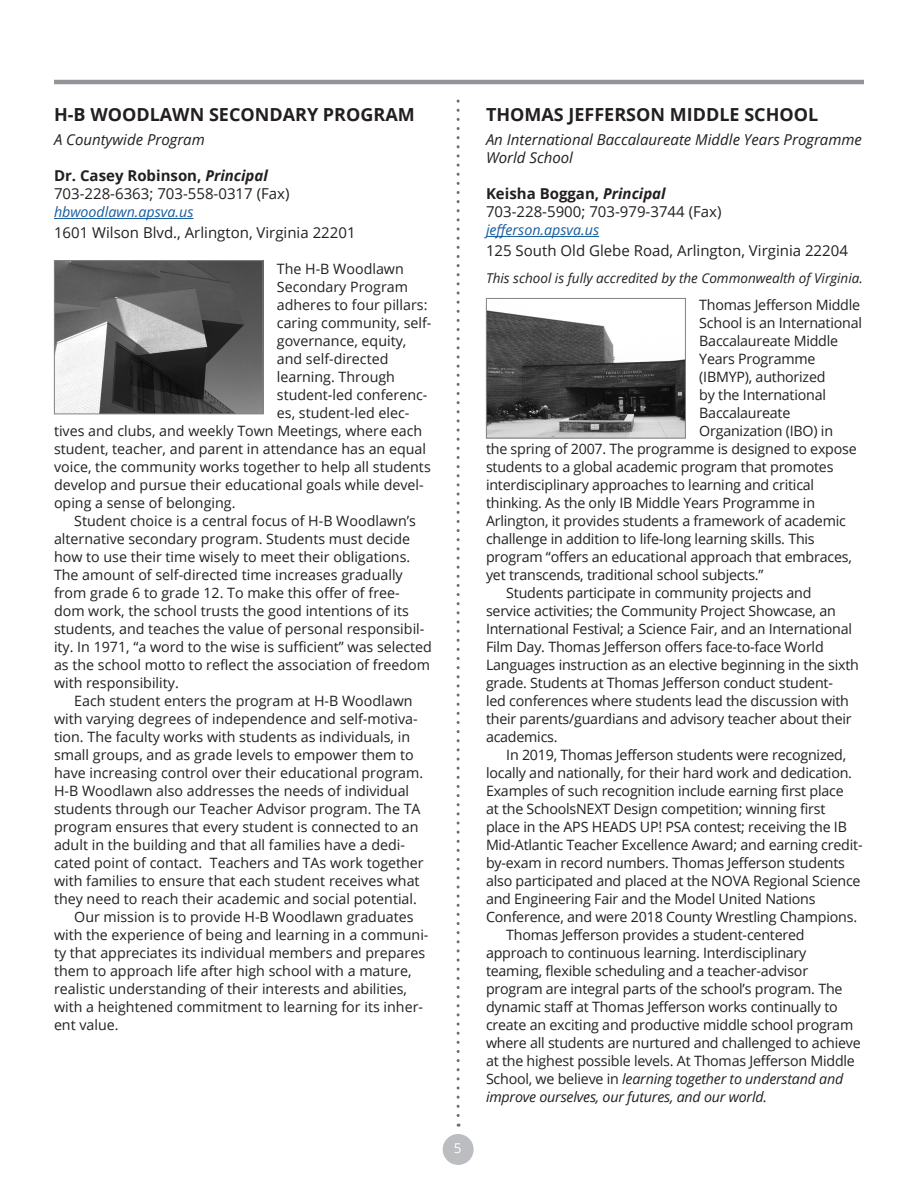
<style>
.page{position:relative;width:918px;height:1188px;background:#fff}
.page>*{position:absolute;margin:0;border:0;box-sizing:border-box;transform-origin:0 0}
.header_2{font:700 18px "Open Sans";color:#231f20}
.header_4{font:15px "Open Sans";color:#231f20}
.header_4-2{font:italic 15px/18px "Open Sans";color:#231f20}
.header_4-3{font:700 15px "Open Sans";color:#231f20}
.t1{font:14.25px/18px "Open Sans";letter-spacing:-.015em;color:#231f20}
.header_4-4{font:italic 14.25px "Open Sans";color:#175d9e}
.header_4-5{font:italic 13.5px "Open Sans";color:#231f20}
.t2{font:13.5px "Open Sans";color:#fff}
.s1{font-style:italic}
</style>
<div class="page">
<svg style="left:457px;top:99px;width:3px;height:1028px"></svg>
<div style="left:443px;top:1134px;width:31px;height:31px;background:#bcbdc0;border-radius:50%"></div>
<hr style="left:54px;top:218px;width:140px;height:1px;background:#175d9e">
<img style="left:56px;top:262px;width:205px;height:150px">
<div style="left:54px;top:260px;width:209px;height:154px;border:1px solid #808285"></div>
<hr style="left:486px;top:236px;width:113px;height:1px;background:#175d9e">
<img style="left:488px;top:310px;width:196px;height:126px">
<div style="left:486px;top:298px;width:200px;height:140px;border:1px solid #808285"></div>
<hr style="left:54px;top:80px;width:810px;height:4px;background:#939598">
<p class="header_2" style="left:54px;top:101px;width:362px">H-B WOODLAWN SECONDARY PROGRAM</p>
<p class="header_4-2" style="left:54px;top:131px;width:152px">A Countywide Program</p>
<p class="header_4-3" style="left:54px;top:165px;width:215px">Dr. Casey Robinson, <span class="s1">Principal</span></p>
<p class="header_4" style="left:54px;top:184px;width:237px">703-228-6363; 703-558-0317 (Fax)</p>
<p class="header_4-4" style="left:54px;top:202px;width:141px">hbwoodlawn.apsva.us</p>
<p class="header_4" style="left:54px;top:223px;width:303px">1601 Wilson Blvd., Arlington, Virginia 22201</p>
<p class="t1" style="left:277px;top:260px;width:128px">The H-B Woodlawn</p>
<p class="t1" style="left:277px;top:278px;width:133px">Secondary Program</p>
<p class="t1" style="left:277px;top:296px;width:152px">adheres to four pillars:</p>
<p class="t1" style="left:277px;top:314px;width:156px">caring community, self-</p>
<p class="t1" style="left:277px;top:332px;width:131px">governance, equity,</p>
<p class="t1" style="left:277px;top:350px;width:113px">and self-directed</p>
<p class="t1" style="left:277px;top:368px;width:120px">learning. Through</p>
<p class="t1" style="left:277px;top:386px;width:152px">student-led conferenc-</p>
<p class="t1" style="left:277px;top:404px;width:134px">es, student-led elec-</p>
<p class="t1" style="left:54px;top:422px;width:370px">tives and clubs, and weekly Town Meetings, where each</p>
<p class="t1" style="left:54px;top:440px;width:374px">student, teacher, and parent in attendance has an equal</p>
<p class="t1" style="left:54px;top:458px;width:378px">voice, the community works together to help all students</p>
<p class="t1" style="left:54px;top:476px;width:371px">develop and pursue their educational goals while devel-</p>
<p class="t1" style="left:54px;top:494px;width:183px">oping a sense of belonging.</p>
<p class="t1" style="left:54px;top:512px;width:380px;text-indent:20px">Student choice is a central focus of H-B Woodlawn’s alternative secondary program. Students must decide how to use their time wisely to meet their obligations.<br>The amount of self-directed time increases gradually from grade 6 to grade 12. To make this offer of free&shy;dom work, the school trusts the good intentions of its students, and teaches the value of personal responsibil&shy;ity. In 1971, “a word to the wise is sufficient” was selected as the school motto to reflect the association of freedom with responsibility.</p>
<p class="t1" style="left:54px;top:692px;width:371px;text-indent:20px">Each student enters the program at H-B Woodlawn with varying degrees of independence and self-motiva&shy;tion. The faculty works with students as individuals, in small groups, and as grade levels to empower them to have increasing control over their educational program.<br>H-B Woodlawn also addresses the needs of individual students through our Teacher Advisor program. The TA program ensures that every student is connected to an adult in the building and that all families have a dedi&shy;cated point of contact. Teachers and TAs work together with families to ensure that each student receives what they need to reach their academic and social potential.</p>
<p class="t1" style="left:54px;top:908px;width:376px;text-indent:20px">Our mission is to provide H-B Woodlawn graduates with the experience of being and learning in a communi&shy;ty that appreciates its individual members and prepares them to approach life after high school with a mature, realistic understanding of their interests and abilities, with a heightened commitment to learning for its inher&shy;ent value.</p>
<p class="t2" style="left:454px;top:1138px;width:9px">5</p>
<p class="header_2" style="left:486px;top:101px;width:334px">THOMAS JEFFERSON MIDDLE SCHOOL</p>
<p class="header_4-2" style="left:486px;top:131px;width:377px">An International Baccalaureate Middle Years Programme<br>World School</p>
<p class="header_4-3" style="left:486px;top:183px;width:181px">Keisha Boggan, <span class="s1">Principal</span></p>
<p class="header_4" style="left:486px;top:202px;width:237px">703-228-5900; 703-979-3744 (Fax)</p>
<p class="header_4-4" style="left:486px;top:220px;width:115px">jefferson.apsva.us</p>
<p class="header_4" style="left:486px;top:241px;width:363px">125 South Old Glebe Road, Arlington, Virginia 22204</p>
<p class="header_4-5" style="left:486px;top:269px;width:378px">This school is fully accredited by the Commonwealth of Virginia.</p>
<p class="t1" style="left:699px;top:296px;width:162px">Thomas Jefferson Middle</p>
<p class="t1" style="left:699px;top:314px;width:164px">School is an International</p>
<p class="t1" style="left:699px;top:332px;width:140px">Baccalaureate Middle</p>
<p class="t1" style="left:699px;top:350px;width:118px">Years Programme</p>
<p class="t1" style="left:699px;top:368px;width:128px">(IBMYP), authorized</p>
<p class="t1" style="left:699px;top:386px;width:128px">by the International</p>
<p class="t1" style="left:699px;top:404px;width:93px">Baccalaureate</p>
<p class="t1" style="left:699px;top:422px;width:135px">Organization (IBO) in</p>
<p class="t1" style="left:486px;top:440px;width:372px">the spring of 2007. The programme is designed to expose</p>
<p class="t1" style="left:486px;top:458px;width:349px">students to a global academic program that promotes</p>
<p class="t1" style="left:486px;top:476px;width:330px">interdisciplinary approaches to learning and critical</p>
<p class="t1" style="left:486px;top:494px;width:331px">thinking. As the only IB Middle Years Programme in</p>
<p class="t1" style="left:486px;top:512px;width:361px">Arlington, it provides students a framework of academic</p>
<p class="t1" style="left:486px;top:530px;width:330px">challenge in addition to life-long learning skills. This</p>
<p class="t1" style="left:486px;top:548px;width:367px">program “offers an educational approach that embraces,</p>
<p class="t1" style="left:486px;top:566px;width:279px">yet transcends, traditional school subjects.”</p>
<p class="t1" style="left:486px;top:584px;width:375px;text-indent:20px">Students participate in community projects and service activities; the Community Project Showcase, an International Festival; a Science Fair, and an International Film Day. Thomas Jefferson offers face-to-face World Languages instruction as an elective beginning in the sixth grade. Students at Thomas Jefferson conduct student-<br>led conferences where students lead the discussion with their parents/guardians and advisory teacher about their academics.</p>
<p class="t1" style="left:486px;top:746px;width:378px;text-indent:20px">In 2019, Thomas Jefferson students were recognized, locally and nationally, for their hard work and dedication.<br>Examples of such recognition include earning first place<br>at the SchoolsNEXT Design competition; winning first place in the APS HEADS UP! PSA contest; receiving the IB Mid-Atlantic Teacher Excellence Award; and earning credit&shy;by-exam in record numbers. Thomas Jefferson students also participated and placed at the NOVA Regional Science and Engineering Fair and the Model United Nations Conference, and were 2018 County Wrestling Champions.</p>
<p class="t1" style="left:486px;top:926px;width:376px;text-indent:20px">Thomas Jefferson provides a student-centered approach to continuous learning. Interdisciplinary teaming, flexible scheduling and a teacher-advisor program are integral parts of the school’s program. The dynamic staff at Thomas Jefferson works continually to create an exciting and productive middle school program where all students are nurtured and challenged to achieve at the highest possible levels. At Thomas Jefferson Middle School, we believe in <span class="s1">learning together to understand and improve ourselves, our futures, and our world.</span></p>
</div>
